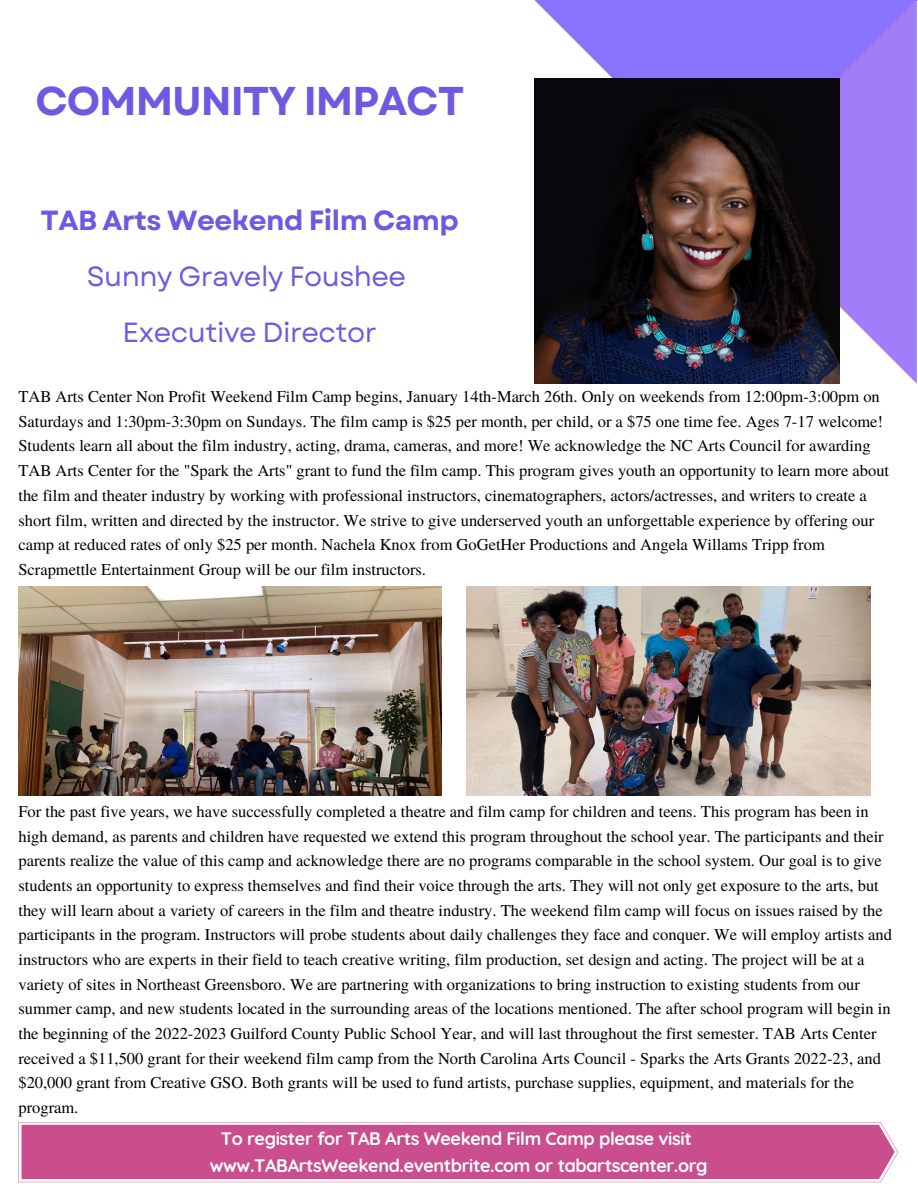
<style>
.page{position:relative;width:918px;height:1188px;background:#fff}
.page>*{position:absolute;margin:0;border:0;box-sizing:border-box;transform-origin:0 0}
.t1{font:700 40.2px "Garet";letter-spacing:-.025em;color:#6e5ae2}
.t2{font:27.75px/56.2px "Garet";letter-spacing:-.02em;color:#6e5ae2;text-align:center}
.t3{font:700 27.75px "Garet";letter-spacing:-.02em;color:#6e5ae2}
.t4{font:700 18px/27px "Quicksand";letter-spacing:-.02em;color:#fff;text-align:center}
.t5{font:16.5px/24.6px "Te X Gyre Termes";color:#000}
</style>
<div class="page">
<svg style="left:534px;top:0;width:384px;height:384px;background:#9581f6"></svg>
<svg style="left:839px;top:0;width:78px;height:384px;background:#a989f9"></svg>
<img style="left:535px;top:78px;width:305px;height:305px">
<img style="left:466px;top:586px;width:404px;height:210px">
<img style="left:18px;top:586px;width:423px;height:210px">
<svg style="left:19px;top:1122px;width:879px;height:60px;background:#cf5f98"></svg>
<h1 class="t1" style="left:35px;top:72px;width:430px">COMMUNITY IMPACT</h1>
<h2 class="t3" style="left:41px;top:200px;width:420px">TAB Arts Weekend Film Camp</h2>
<h2 class="t2" style="left:87px;top:248px;width:321px">Sunny Gravely Foushee<br>Executive Director</h2>
<p class="t5" style="left:18px;top:383px;width:872px">TAB Arts Center Non Profit Weekend Film Camp begins, January 14th-March 26th. Only on weekends from 12:00pm-3:00pm on Saturdays and 1:30pm-3:30pm on Sundays. The film camp is $25 per month, per child, or a $75 one time fee. Ages 7-17 welcome!<br>Students learn all about the film industry, acting, drama, cameras, and more! We acknowledge the NC Arts Council for awarding TAB Arts Center for the "Spark the Arts" grant to fund the film camp. This program gives youth an opportunity to learn more about the film and theater industry by working with professional instructors, cinematographers, actors/actresses, and writers to create a short film, written and directed by the instructor. We strive to give underserved youth an unforgettable experience by offering our camp at reduced rates of only $25 per month. Nachela Knox from GoGetHer Productions and Angela Willams Tripp from Scrapmettle Entertainment Group will be our film instructors.</p>
<p class="t5" style="left:18px;top:798px;width:875px">For the past five years, we have successfully completed a theatre and film camp for children and teens. This program has been in high demand, as parents and children have requested we extend this program throughout the school year. The participants and their parents realize the value of this camp and acknowledge there are no programs comparable in the school system. Our goal is to give students an opportunity to express themselves and find their voice through the arts. They will not only get exposure to the arts, but they will learn about a variety of careers in the film and theatre industry. The weekend film camp will focus on issues raised by the participants in the program. Instructors will probe students about daily challenges they face and conquer. We will employ artists and instructors who are experts in their field to teach creative writing, film production, set design and acting. The project will be at a variety of sites in Northeast Greensboro. We are partnering with organizations to bring instruction to existing students from our summer camp, and new students located in the surrounding areas of the locations mentioned. The after school program will begin in the beginning of the 2022-2023 Guilford County Public School Year, and will last throughout the first semester. TAB Arts Center received a $11,500 grant for their weekend film camp from the North Carolina Arts Council - Sparks the Arts Grants 2022-23, and $20,000 grant from Creative GSO. Both grants will be used to fund artists, purchase supplies, equipment, and materials for the program.</p>
<p class="t4" style="left:210px;top:1125px;width:499px">To register for TAB Arts Weekend Film Camp please visit www.TABArtsWeekend.eventbrite.com or tabartscenter.org</p>
</div>
